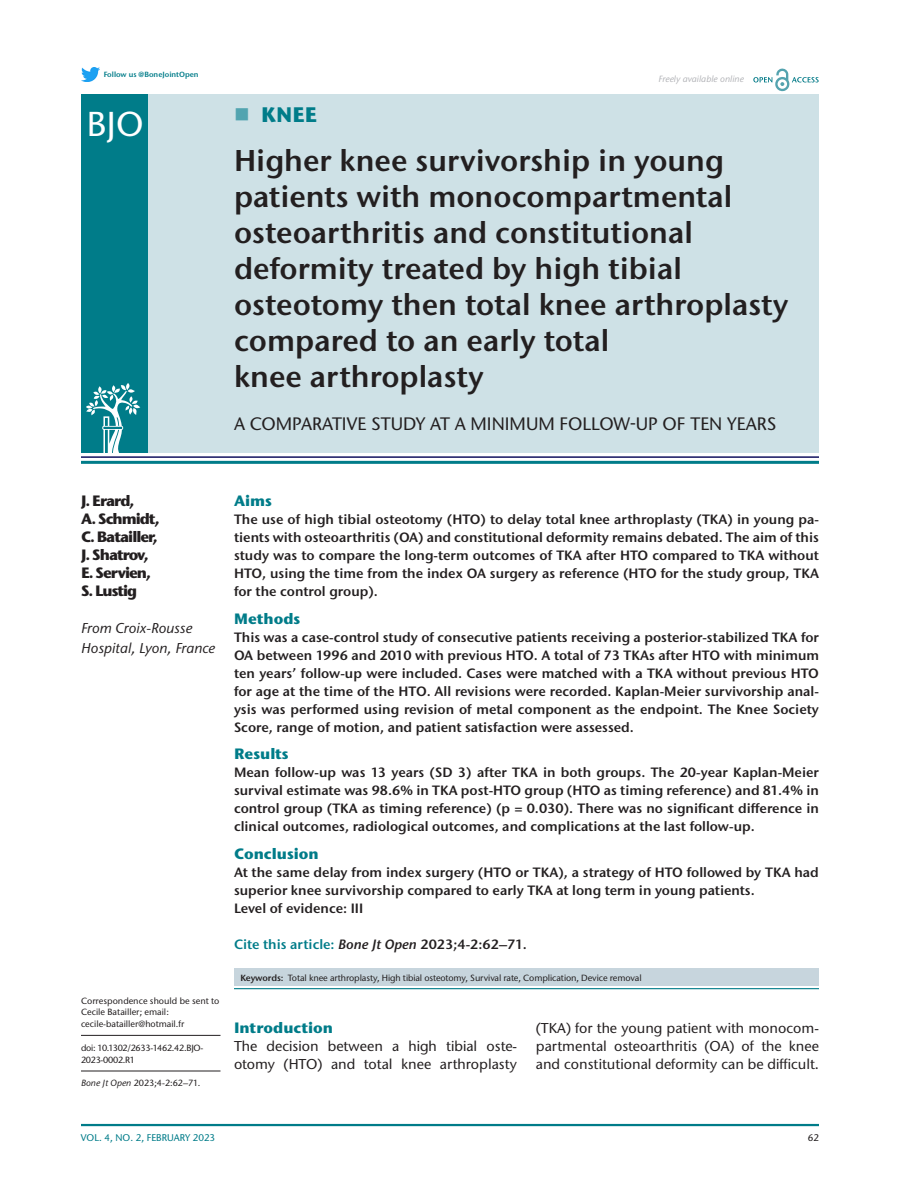
<style>
.page{position:relative;width:918px;height:1188px;background:#fff}
.page>*{position:absolute;margin:0;border:0;box-sizing:border-box;transform-origin:0 0}
.t1{font:500 34.5px "Stone Sans ITC Pro";color:#fff}
.t2{font:600 30px/36px "Stone Sans ITC Pro";color:#231f20}
.t3{font:700 21px "Stone Sans ITC Pro";color:#007c89}
.t4{font:500 18px "Stone Sans ITC Pro";color:#231f20}
.t5{font:700 15px/18px "Stone Sans ITC Pro";letter-spacing:-.07em;color:#231f20}
.t6{font:700 15px "Stone Sans ITC Pro";color:#007c89}
.t7{font:500 14.25px/18px "Stone Sans ITC Pro";color:#231f20}
.t8{font:italic 500 14.25px/19.5px "Stone Sans ITC Pro";color:#231f20}
.t9{font:600 13.5px/18px "Stone Sans ITC Pro";color:#231f20;text-align:justify}
.t10{font:600 13.5px "Stone Sans ITC Pro";color:#007c89}
.t11{font:500 9.75px "Stone Sans ITC Pro";color:#007c89}
.t12{font:500 9.75px "Stone Sans ITC Pro";color:#231f20}
.t13{font:500 9px/12px "Stone Sans ITC Pro";letter-spacing:-.01em;color:#231f20}
.t14{font:500 9px/12px "Stone Sans ITC Pro";letter-spacing:-.03em;color:#231f20}
.t15{font:italic 500 9px "Stone Sans ITC Pro";color:#b2b3b7}
.t16{font:600 7.5px "Stone Sans ITC Pro";color:#007c89}
.s1{font-style:italic}
.s2{font-style:italic;color:#231f20}
.s3{color:#231f20}
.s4{font-weight:600}
</style>
<div class="page">
<hr style="left:81px;top:1124px;width:738px;height:2px;background:#007c89">
<img style="left:81px;top:67px;width:18px;height:15px">
<svg style="left:753px;top:69px;width:66px;height:22px"></svg>
<div style="left:234px;top:968px;width:585px;height:18px;background:#c7d5dd"></div>
<hr style="left:81px;top:456px;width:738px;height:2px;background:#11125f">
<hr style="left:81px;top:461px;width:738px;height:3px;background:#007c89">
<div style="left:81px;top:94px;width:738px;height:359px;background:#cee1e6"></div>
<div style="left:81px;top:95px;width:66px;height:358px;background:#007c89"></div>
<svg style="left:86px;top:383px;width:54px;height:70px"></svg>
<hr style="left:81px;top:1035px;width:139px;height:1px;background:#231f20">
<hr style="left:81px;top:1071px;width:139px;height:1px;background:#231f20">
<hr style="left:234px;top:988px;width:585px;height:1px;background:#007c89">
<p class="t16" style="left:104px;top:70px;width:97px">Follow us @BoneJointOpen</p>
<h1 class="t1" style="left:87px;top:103px;width:58px">BJO</h1>
<p class="t15" style="left:658px;top:73px;width:87px">Freely available online</p>
<h3 class="t3" style="left:261px;top:101px;width:58px">KNEE</h3>
<h2 class="t2" style="left:234px;top:142px;width:556px">Higher knee survivorship in young patients with monocompartmental osteoarthritis and constitutional deformity treated by high tibial osteotomy then total knee arthroplasty compared to an early total<br>knee arthroplasty</h2>
<h3 class="t4" style="left:234px;top:413px;width:544px">A COMPARATIVE STUDY AT A MINIMUM FOLLOW-UP OF TEN YEARS</h3>
<p class="t5" style="left:81px;top:492px;width:80px">J. Erard,<br>A. Schmidt,<br>C. Batailler,<br>J. Shatrov,<br>E. Servien,<br>S. Lustig</p>
<p class="t8" style="left:81px;top:619px;width:136px">From Croix-Rousse<br>Hospital, Lyon, France</p>
<p class="t13" style="left:81px;top:994px;width:140px">Correspondence should be sent to<br>Cecile Batailler; email: cecile-batailler@hotmail.fr</p>
<p class="t14" style="left:81px;top:1042px;width:124px">doi: 10.1302/2633-1462.42.BJO-<br>2023-0002.R1</p>
<p class="t13" style="left:81px;top:1077px;width:121px"><span class="s1">Bone Jt Open</span> 2023;4-2:62–71.</p>
<p class="t6" style="left:234px;top:491px;width:39px">Aims</p>
<p class="t9" style="left:234px;top:510px;width:587px">The use of high tibial osteotomy (HTO) to delay total knee arthroplasty (TKA) in young pa&shy;tients with osteoarthritis (OA) and constitutional deformity remains debated. The aim of this study was to compare the long-term outcomes of TKA after HTO compared to TKA without HTO, using the time from the index OA surgery as reference (HTO for the study group, TKA for the control group).</p>
<p class="t6" style="left:234px;top:609px;width:68px">Methods</p>
<p class="t9" style="left:234px;top:628px;width:587px">This was a case-control study of consecutive patients receiving a posterior-stabilized TKA for OA between 1996 and 2010 with previous HTO. A total of 73 TKAs after HTO with minimum ten years’ follow-up were included. Cases were matched with a TKA without previous HTO for age at the time of the HTO. All revisions were recorded. Kaplan-Meier survivorship anal&shy;ysis was performed using revision of metal component as the endpoint. The Knee Society Score, range of motion, and patient satisfaction were assessed.</p>
<p class="t6" style="left:234px;top:744px;width:56px">Results</p>
<p class="t9" style="left:234px;top:764px;width:587px">Mean follow-up was 13 years (SD 3) after TKA in both groups. The 20-year Kaplan-Meier survival estimate was 98.6% in TKA post-HTO group (HTO as timing reference) and 81.4% in control group (TKA as timing reference) (p = 0.030). There was no significant difference in clinical outcomes, radiological outcomes, and complications at the last follow-up.</p>
<p class="t6" style="left:234px;top:844px;width:86px">Conclusion</p>
<p class="t9" style="left:234px;top:863px;width:586px;text-align:left">At the same delay from index surgery (HTO or TKA), a strategy of HTO followed by TKA had superior knee survivorship compared to early TKA at long term in young patients.<br>Level of evidence: III</p>
<p class="t10" style="left:234px;top:936px;width:294px">Cite this article: <span class="s2">Bone Jt Open</span> <span class="s3">2023;4-2:62–71.</span></p>
<p class="t13" style="left:240px;top:971px;width:403px"><span class="s4">Keywords:</span> Total knee arthroplasty, High tibial osteotomy, Survival rate, Complication, Device removal</p>
<p class="t6" style="left:234px;top:1018px;width:100px">Introduction</p>
<p class="t7" style="left:234px;top:1037px;width:285px">The decision between a high tibial oste&shy;otomy (HTO) and total knee arthroplasty</p>
<p class="t7" style="left:536px;top:1019px;width:285px;text-align:justify">(TKA) for the young patient with monocom&shy;partmental osteoarthritis (OA) of the knee and constitutional deformity can be difficult.</p>
<p class="t11" style="left:81px;top:1132px;width:136px">VOL. 4, NO. 2, FEBRUARY 2023</p>
<p class="t12" style="left:808px;top:1132px;width:13px">62</p>
</div>
